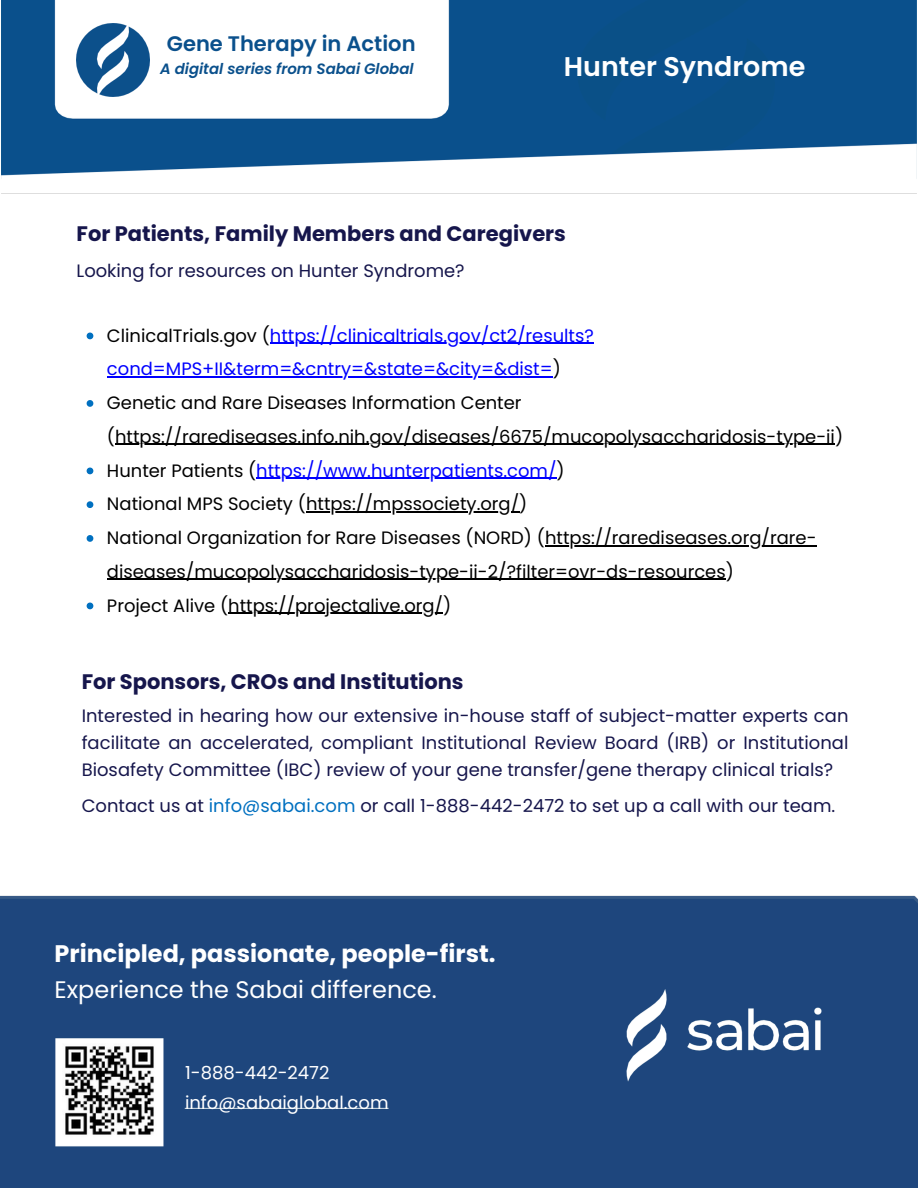
<style>
.page{position:relative;width:918px;height:1188px;background:#fff}
.page>*{position:absolute;margin:0;border:0;box-sizing:border-box;transform-origin:0 0}
.t1{font:600 27px "Poppins";color:#fff}
.t2{font:700 24px/36px "Poppins";color:#fff}
.t3{font:700 21px "Poppins";color:#16164c}
.t4{font:600 21px "Poppins";color:#0a508c}
.t5{font:18px/33.8px "Poppins";color:#000}
.t6{font:18px/27px "Poppins";color:#16164c;text-align:justify}
.t7{font:18px "Poppins";color:#00f}
.t8{font:18px/30.3px "Poppins";color:#fff}
.t9{font:italic 600 15px "Poppins";color:#0a508c}
.s1{color:#000}
.s2{color:#00f}
.s3{color:#0070c0}
.s4{font-weight:400}
</style>
<div class="page">
<div style="left:0;top:895px;width:918px;height:293px;background:#1e467d"></div>
<img style="left:63px;top:1044px;width:93px;height:93px">
<svg style="left:87px;top:333px;width:6px;height:6px"></svg>
<hr style="left:270px;top:343px;width:324px;height:1px;background:#00f">
<hr style="left:107px;top:376px;width:446px;height:2px;background:#00f">
<svg style="left:87px;top:400px;width:6px;height:7px"></svg>
<hr style="left:115px;top:444px;width:720px;height:1px;background:#000">
<svg style="left:87px;top:468px;width:6px;height:6px"></svg>
<hr style="left:256px;top:478px;width:301px;height:1px;background:#00f">
<svg style="left:87px;top:501px;width:6px;height:7px"></svg>
<hr style="left:306px;top:511px;width:213px;height:2px;background:#000">
<svg style="left:87px;top:535px;width:6px;height:7px"></svg>
<hr style="left:545px;top:545px;width:272px;height:1px;background:#000">
<hr style="left:107px;top:579px;width:619px;height:1px;background:#000">
<svg style="left:87px;top:603px;width:6px;height:6px"></svg>
<hr style="left:228px;top:613px;width:215px;height:1px;background:#000">
<img style="left:1px;top:0;width:916px;height:194px">
<img style="left:76px;top:23px;width:74px;height:74px">
<p class="t4" style="left:167px;top:29px;width:250px">Gene Therapy in Action</p>
<h5 class="t9" style="left:160px;top:58px;width:255px">A digital series from Sabai Global</h5>
<h1 class="t1" style="left:564px;top:47px;width:243px">Hunter Syndrome</h1>
<h1 class="t3" style="left:77px;top:219px;width:491px">For Patients, Family Members and Caregivers</h1>
<h1 class="t6" style="left:77px;top:257px;width:390px">Looking for resources on Hunter Syndrome?</h1>
<h4 class="t7" style="left:107px;top:323px;width:488px"><span class="s1">ClinicalTrials.gov (</span>https://clinicaltrials.gov/ct2/results?</h4>
<p class="t5" style="left:107px;top:352px;width:738px"><span class="s2">cond=MPS+II&amp;term=&amp;cntry=&amp;state=&amp;city=&amp;dist=</span>)<br>Genetic and Rare Diseases Information Center (https://rarediseases.info.nih.gov/diseases/6675/mucopolysaccharidosis-type-ii)</p>
<p class="t7" style="left:107px;top:458px;width:459px"><span class="s1">Hunter Patients (</span>https://www.hunterpatients.com/<span class="s1">)</span></p>
<p class="t5" style="left:107px;top:487px;width:422px">National MPS Society (https://mpssociety.org/)</p>
<p class="t5" style="left:107px;top:521px;width:711px">National Organization for Rare Diseases (NORD) (https://rarediseases.org/rare-</p>
<h5 class="t5" style="left:107px;top:555px;width:628px">diseases/mucopolysaccharidosis-type-ii-2/?filter=ovr-ds-resources)<br>Project Alive (https://projectalive.org/)</h5>
<p class="t3" style="left:82px;top:667px;width:384px">For Sponsors, CROs and Institutions</p>
<p class="t6" style="left:82px;top:702px;width:768px">Interested in hearing how our extensive in-house staff of subject-matter experts can facilitate an accelerated, compliant Institutional Review Board (IRB) or Institutional Biosafety Committee (IBC) review of your gene transfer/gene therapy clinical trials?</p>
<p class="t6" style="left:82px;top:792px;width:755px">Contact us at <span class="s3">info@sabai.com</span> or call 1-888-442-2472 to set up a call with our team.</p>
<p class="t2" style="left:55px;top:936px;width:443px">Principled, passionate, people-first.<br><span class="s4">Experience the Sabai difference.</span></p>
<h3 class="t8" style="left:185px;top:1057px;width:205px">1-888-442-2472 info@sabaiglobal.com</h3>
</div>
